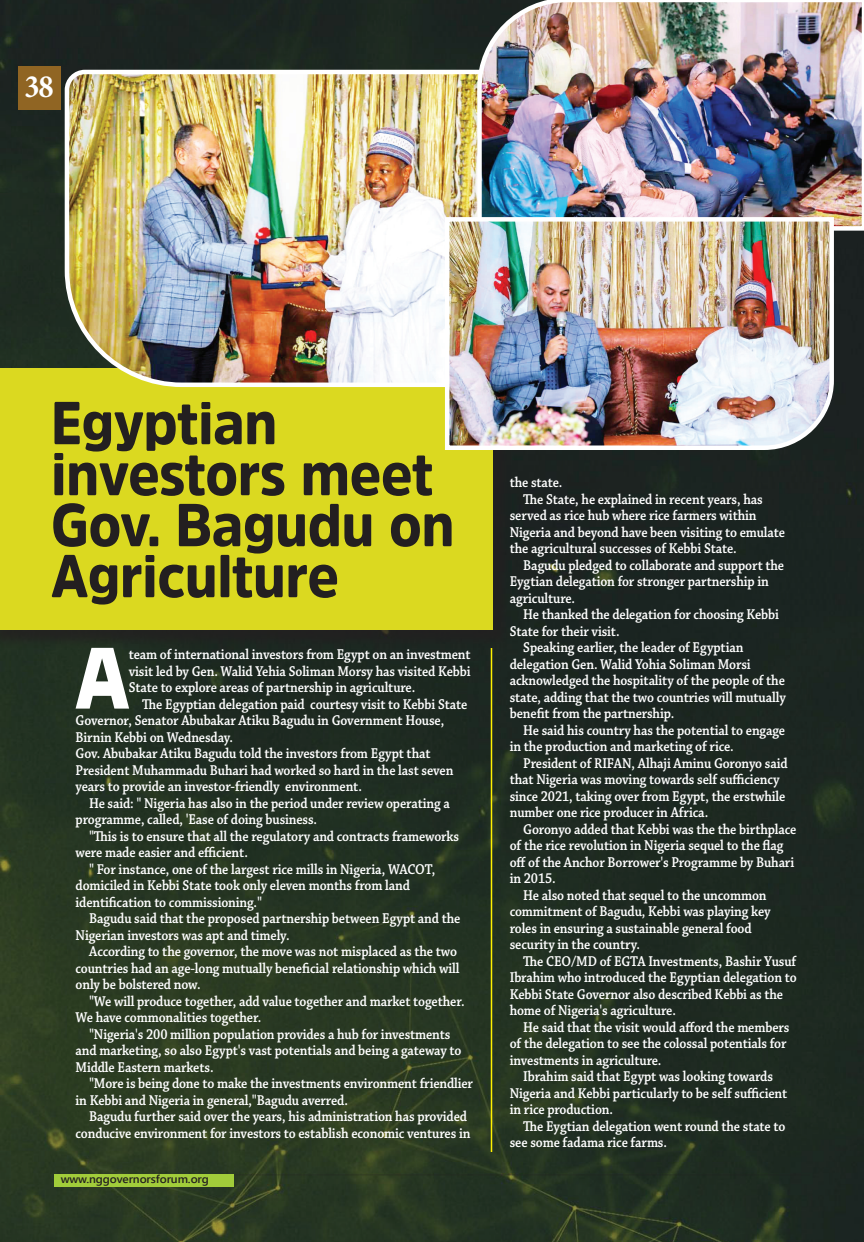
<style>
.page{position:relative;width:864px;height:1242px;background:#fff}
.page>*{position:absolute;margin:0;border:0;box-sizing:border-box;transform-origin:0 0}
.t1{font:700 81px "Pistachio";color:#fff;scale:.89 1}
.t2{font:900 60px/51px "Amsi Pro";letter-spacing:-.01em;color:#231f20;scale:.9 1}
.t3{font:700 32.55px "Minion Pro";color:#fff;scale:.93 1}
.t4{font:600 15px/16.5px "Chaparral Pro";letter-spacing:-.01em;color:#fff;scale:.89 1}
.t5{font:600 11.25px "Segoe UI";letter-spacing:-.01em;color:#231f20;scale:1.04 1}
</style>
<div class="page">
<img style="left:0;top:0;width:864px;height:1242px">
<hr style="left:162px;top:1174px;width:648px;height:1px;background:#231f20">
<div style="left:54px;top:1174px;width:179px;height:13px;background:#a1cc3a"></div>
<div style="left:18px;top:66px;width:42px;height:43px;background:#906523"></div>
<hr style="left:491px;top:648px;width:1px;height:504px;background:#fff101">
<div style="left:0;top:371px;width:511px;height:278px;background:#231f20"></div>
<div style="left:0;top:368px;width:492px;height:262px;background:#dbd920"></div>
<img style="left:62px;top:68px;width:413px;height:319px">
<img style="left:475px;top:0;width:389px;height:233px">
<img style="left:443px;top:215px;width:393px;height:237px">
<h3 class="t3" style="left:24px;top:64px;width:33px">38</h3>
<h2 class="t2" style="left:51px;top:396px;width:450px">Egyptian investors meet<br>Gov. Bagudu on<br>Agriculture</h2>
<h1 class="t1" style="left:75px;top:623px;width:63px">A</h1>
<p class="t4" style="left:129px;top:647px;width:386px;text-align:justify">team of international investors from Egypt on an investment visit led by Gen. Walid Yehia Soliman Morsy has visited Kebbi State to explore areas of partnership in agriculture.</p>
<p class="t4" style="left:76px;top:696px;width:442px;text-indent:67px">The Egyptian delegation paid courtesy visit to Kebbi State Governor, Senator Abubakar Atiku Bagudu in Government House, Birnin Kebbi on Wednesday.<br>Gov. Abubakar Atiku Bagudu told the investors from Egypt that President Muhammadu Buhari had worked so hard in the last seven years to provide an investor-friendly environment.</p>
<p class="t4" style="left:76px;top:795px;width:422px;text-indent:13px">He said: " Nigeria has also in the period under review operating a programme, called, 'Ease of doing business.</p>
<p class="t4" style="left:89px;top:828px;width:417px">"This is to ensure that all the regulatory and contracts frameworks</p>
<p class="t4" style="left:76px;top:845px;width:195px">were made easier and efficient.</p>
<p class="t4" style="left:89px;top:861px;width:391px">" For instance, one of the largest rice mills in Nigeria, WACOT,</p>
<p class="t4" style="left:76px;top:878px;width:377px">domiciled in Kebbi State took only eleven months from land</p>
<p class="t4" style="left:76px;top:894px;width:211px">identification to commissioning."</p>
<p class="t4" style="left:89px;top:911px;width:419px">Bagudu said that the proposed partnership between Egypt and the</p>
<p class="t4" style="left:76px;top:927px;width:242px">Nigerian investors was apt and timely.</p>
<p class="t4" style="left:89px;top:944px;width:415px">According to the governor, the move was not misplaced as the two</p>
<p class="t4" style="left:76px;top:960px;width:433px">countries had an age-long mutually beneficial relationship which will</p>
<p class="t4" style="left:76px;top:977px;width:142px">only be bolstered now.</p>
<p class="t4" style="left:89px;top:993px;width:424px">"We will produce together, add value together and market together.</p>
<p class="t4" style="left:76px;top:1010px;width:210px">We have commonalities together.</p>
<p class="t4" style="left:89px;top:1026px;width:408px">"Nigeria's 200 million population provides a hub for investments</p>
<p class="t4" style="left:76px;top:1043px;width:435px">and marketing, so also Egypt's vast potentials and being a gateway to</p>
<p class="t4" style="left:76px;top:1059px;width:157px">Middle Eastern markets.</p>
<p class="t4" style="left:89px;top:1076px;width:433px">"More is being done to make the investments environment friendlier</p>
<p class="t4" style="left:76px;top:1092px;width:308px">in Kebbi and Nigeria in general,"Bagudu averred.</p>
<p class="t4" style="left:89px;top:1109px;width:426px">Bagudu further said over the years, his administration has provided</p>
<p class="t4" style="left:76px;top:1125px;width:445px">conducive environment for investors to establish economic ventures in</p>
<p class="t5" style="left:61px;top:1169px;width:144px">www.nggovernorsforum.org</p>
<p class="t4" style="left:510px;top:475px;width:61px">the state.</p>
<p class="t4" style="left:523px;top:491px;width:271px">The State, he explained in recent years, has</p>
<p class="t4" style="left:510px;top:508px;width:279px">served as rice hub where rice farmers within</p>
<p class="t4" style="left:510px;top:524px;width:311px">Nigeria and beyond have been visiting to emulate</p>
<p class="t4" style="left:510px;top:541px;width:257px">the agricultural successes of Kebbi State.</p>
<p class="t4" style="left:523px;top:557px;width:295px">Bagudu pledged to collaborate and support the</p>
<p class="t4" style="left:510px;top:574px;width:293px">Eygtian delegation for stronger partnership in</p>
<p class="t4" style="left:510px;top:590px;width:75px">agriculture.</p>
<p class="t4" style="left:523px;top:607px;width:289px">He thanked the delegation for choosing Kebbi</p>
<p class="t4" style="left:510px;top:623px;width:125px">State for their visit.</p>
<p class="t4" style="left:523px;top:640px;width:249px">Speaking earlier, the leader of Egyptian</p>
<p class="t4" style="left:510px;top:656px;width:272px">delegation Gen. Walid Yohia Soliman Morsi</p>
<p class="t4" style="left:510px;top:673px;width:311px">acknowledged the hospitality of the people of the</p>
<p class="t4" style="left:510px;top:689px;width:312px">state, adding that the two countries will mutually</p>
<p class="t4" style="left:510px;top:706px;width:186px">benefit from the partnership.</p>
<p class="t4" style="left:523px;top:722px;width:296px">He said his country has the potential to engage</p>
<p class="t4" style="left:510px;top:739px;width:253px">in the production and marketing of rice.</p>
<p class="t4" style="left:523px;top:755px;width:299px">President of RIFAN, Alhaji Aminu Goronyo said</p>
<p class="t4" style="left:510px;top:772px;width:305px">that Nigeria was moving towards self sufficiency</p>
<p class="t4" style="left:510px;top:788px;width:311px">since 2021, taking over from Egypt, the erstwhile</p>
<p class="t4" style="left:510px;top:805px;width:225px">number one rice producer in Africa.</p>
<p class="t4" style="left:523px;top:821px;width:309px">Goronyo added that Kebbi was the the birthplace</p>
<p class="t4" style="left:510px;top:838px;width:309px">of the rice revolution in Nigeria sequel to the flag</p>
<p class="t4" style="left:510px;top:854px;width:321px">off of the Anchor Borrower's Programme by Buhari</p>
<p class="t4" style="left:510px;top:871px;width:53px">in 2015.</p>
<p class="t4" style="left:523px;top:887px;width:275px">He also noted that sequel to the uncommon</p>
<p class="t4" style="left:510px;top:904px;width:295px">commitment of Bagudu, Kebbi was playing key</p>
<p class="t4" style="left:510px;top:920px;width:273px">roles in ensuring a sustainable general food</p>
<p class="t4" style="left:510px;top:937px;width:148px">security in the country.</p>
<p class="t4" style="left:523px;top:953px;width:308px">The CEO/MD of EGTA Investments, Bashir Yusuf</p>
<p class="t4" style="left:510px;top:970px;width:324px">Ibrahim who introduced the Egyptian delegation to</p>
<p class="t4" style="left:510px;top:986px;width:309px">Kebbi State Governor also described Kebbi as the</p>
<p class="t4" style="left:510px;top:1003px;width:188px">home of Nigeria's agriculture.</p>
<p class="t4" style="left:523px;top:1019px;width:301px">He said that the visit would afford the members</p>
<p class="t4" style="left:510px;top:1036px;width:312px">of the delegation to see the colossal potentials for</p>
<p class="t4" style="left:510px;top:1052px;width:172px">investments in agriculture.</p>
<p class="t4" style="left:523px;top:1069px;width:282px">Ibrahim said that Egypt was looking towards</p>
<p class="t4" style="left:510px;top:1085px;width:313px">Nigeria and Kebbi particularly to be self sufficient</p>
<p class="t4" style="left:510px;top:1102px;width:118px">in rice production.</p>
<p class="t4" style="left:523px;top:1118px;width:296px">The Eygtian delegation went round the state to</p>
<p class="t4" style="left:510px;top:1135px;width:178px">see some fadama rice farms.</p>
</div>
